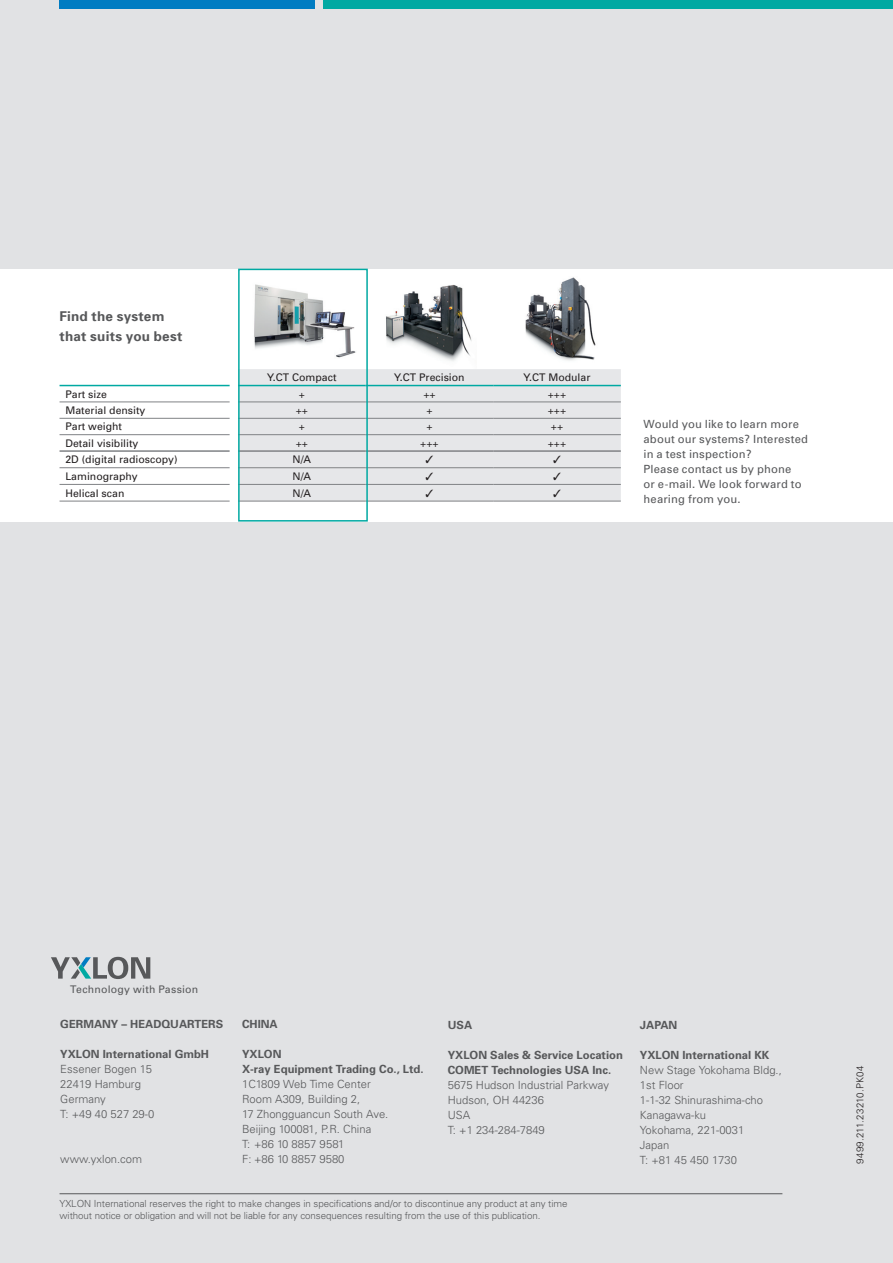
<style>
.page{position:relative;width:893px;height:1263px;background:#e1e2e4}
.page>*{position:absolute;margin:0;border:0;box-sizing:border-box;transform-origin:0 0}
.t1{font:700 13.5px/19.5px "Univers";letter-spacing:.015em;color:#57585a}
.t2{font:300 11.25px/15px "Univers";color:#57585a}
.t3{font:700 11.25px/15px "Univers";color:#57585a}
.t4{font:11.25px/15px "Univers";letter-spacing:.015em;color:#57585a}
.t5{font:10.5px "Univers";color:#231f20}
.t6{font:10.5px "Univers";letter-spacing:.02em;color:#57585a}
.t7{font:300 9.75px/12px "Univers";letter-spacing:-.005em;color:#57585a}
.t8{font:300 9.75px "Univers";letter-spacing:.02em;color:#231f20}
</style>
<div class="page">
<div style="left:0;top:269px;width:893px;height:253px;background:#fff"></div>
<img style="left:386px;top:285px;width:86px;height:76px">
<img style="left:254px;top:284px;width:102px;height:74px">
<svg style="left:60px;top:384px;width:170px;height:117px"></svg>
<div style="left:241px;top:369px;width:380px;height:132px;background:#e6e7e9"></div>
<hr style="left:60px;top:402px;width:170px;height:1px;background:#808285">
<hr style="left:238px;top:402px;width:128px;height:1px;background:#808285">
<hr style="left:366px;top:402px;width:127px;height:1px;background:#808285">
<hr style="left:493px;top:402px;width:128px;height:1px;background:#808285">
<hr style="left:60px;top:418px;width:170px;height:1px;background:#808285">
<hr style="left:238px;top:418px;width:128px;height:1px;background:#808285">
<hr style="left:366px;top:418px;width:127px;height:1px;background:#808285">
<hr style="left:493px;top:418px;width:128px;height:1px;background:#808285">
<hr style="left:60px;top:434px;width:170px;height:1px;background:#808285">
<hr style="left:238px;top:434px;width:128px;height:1px;background:#808285">
<hr style="left:366px;top:434px;width:127px;height:1px;background:#808285">
<hr style="left:493px;top:434px;width:128px;height:1px;background:#808285">
<hr style="left:60px;top:467px;width:170px;height:1px;background:#808285">
<hr style="left:238px;top:467px;width:128px;height:1px;background:#808285">
<hr style="left:366px;top:467px;width:127px;height:1px;background:#808285">
<hr style="left:493px;top:467px;width:128px;height:1px;background:#808285">
<hr style="left:60px;top:484px;width:170px;height:1px;background:#808285">
<hr style="left:238px;top:484px;width:128px;height:1px;background:#808285">
<hr style="left:366px;top:484px;width:127px;height:1px;background:#808285">
<hr style="left:493px;top:484px;width:128px;height:1px;background:#808285">
<hr style="left:238px;top:501px;width:128px;height:1px;background:#808285">
<hr style="left:366px;top:501px;width:127px;height:1px;background:#808285">
<hr style="left:493px;top:501px;width:128px;height:1px;background:#808285">
<hr style="left:60px;top:385px;width:170px;height:1px;background:#00a9a2">
<hr style="left:238px;top:385px;width:128px;height:1px;background:#00a9a2">
<hr style="left:366px;top:385px;width:127px;height:1px;background:#00a9a2">
<hr style="left:493px;top:385px;width:128px;height:1px;background:#00a9a2">
<hr style="left:60px;top:501px;width:170px;height:1px;background:#808285">
<hr style="left:60px;top:450px;width:170px;height:2px;background:#808285">
<hr style="left:238px;top:450px;width:128px;height:2px;background:#808285">
<hr style="left:366px;top:450px;width:127px;height:2px;background:#808285">
<hr style="left:493px;top:450px;width:128px;height:2px;background:#808285">
<hr style="left:60px;top:1193px;width:722px;height:1px;background:#57585a">
<svg style="left:51px;top:957px;width:99px;height:22px"></svg>
<div style="left:323px;top:0;width:570px;height:9px;background:#00a9a2"></div>
<div style="left:60px;top:0;width:255px;height:9px;background:#007cc2"></div>
<img style="left:525px;top:277px;width:71px;height:84px">
<div style="left:238px;top:269px;width:130px;height:253px;border:2px solid #00a9a2"></div>
<svg style="left:426px;top:456px;width:7px;height:7px"></svg>
<svg style="left:553px;top:456px;width:8px;height:7px"></svg>
<svg style="left:426px;top:472px;width:7px;height:8px"></svg>
<svg style="left:553px;top:472px;width:8px;height:8px"></svg>
<svg style="left:426px;top:489px;width:7px;height:8px"></svg>
<svg style="left:553px;top:489px;width:8px;height:8px"></svg>
<p class="t1" style="left:60px;top:307px;width:125px">Find the system that suits you best</p>
<p class="t5" style="left:267px;top:371px;width:71px">Y.CT Compact</p>
<p class="t5" style="left:394px;top:371px;width:72px">Y.CT Precision</p>
<p class="t5" style="left:524px;top:371px;width:68px">Y.CT Modular</p>
<p class="t5" style="left:66px;top:388px;width:43px">Part size</p>
<p class="t5" style="left:299px;top:388px;width:8px">+</p>
<p class="t5" style="left:423px;top:388px;width:14px">++</p>
<p class="t5" style="left:548px;top:388px;width:20px">+++</p>
<p class="t5" style="left:66px;top:404px;width:81px">Material density</p>
<p class="t5" style="left:296px;top:404px;width:14px">++</p>
<p class="t5" style="left:426px;top:404px;width:8px">+</p>
<p class="t5" style="left:548px;top:404px;width:20px">+++</p>
<p class="t5" style="left:65px;top:421px;width:58px">Part weight</p>
<p class="t5" style="left:299px;top:421px;width:8px">+</p>
<p class="t5" style="left:426px;top:421px;width:8px">+</p>
<p class="t5" style="left:551px;top:421px;width:14px">++</p>
<p class="t5" style="left:65px;top:437px;width:74px">Detail visibility</p>
<p class="t5" style="left:296px;top:437px;width:14px">++</p>
<p class="t5" style="left:420px;top:437px;width:20px">+++</p>
<p class="t5" style="left:548px;top:437px;width:20px">+++</p>
<p class="t5" style="left:65px;top:453px;width:114px">2D (digital radioscopy)</p>
<p class="t5" style="left:293px;top:453px;width:20px">N/A</p>
<p class="t5" style="left:65px;top:470px;width:74px">Laminography</p>
<p class="t5" style="left:293px;top:470px;width:20px">N/A</p>
<p class="t5" style="left:65px;top:487px;width:60px">Helical scan</p>
<p class="t5" style="left:293px;top:487px;width:20px">N/A</p>
<p class="t4" style="left:644px;top:416px;width:166px">Would you like to learn more about our systems? Interested in a test inspection?<br>Please contact us by phone<br>or e-mail. We look forward to hearing from you.</p>
<p class="t6" style="left:70px;top:983px;width:130px">Technology with Passion</p>
<p class="t3" style="left:60px;top:1017px;width:33px">Germany</p>
<p class="t3" style="left:122px;top:1017px;width:26px">– Head</p>
<p class="t3" style="left:162px;top:1017px;width:63px">quarte rS</p>
<p class="t3" style="left:60px;top:1047px;width:150px">YXLON International GmbH</p>
<p class="t2" style="left:60px;top:1062px;width:95px">Essener Bogen 15<br>22419 Hamburg<br>Germany<br>T: +49 40 527 29-0</p>
<p class="t2" style="left:60px;top:1152px;width:83px">www.yxlon.com</p>
<p class="t7" style="left:60px;top:1197px;width:509px">YXLON International reserves the right to make changes in specifications and/or to discontinue any product at any time without notice or obligation and will not be liable for any consequences resulting from the use of this publication.</p>
<p class="t3" style="left:242px;top:1017px;width:16px">China</p>
<p class="t3" style="left:242px;top:1047px;width:183px">YXLON<br>X-ray Equipment Trading Co., Ltd.</p>
<p class="t2" style="left:242px;top:1077px;width:148px">1C1809 Web Time Center<br>Room A309, Building 2,<br>17 Zhongguancun South Ave.<br>Beijing 100081, P.R. China<br>T: +86 10 8857 9581<br>F: +86 10 8857 9580</p>
<p class="t3" style="left:448px;top:1017px;width:26px">USA</p>
<p class="t3" style="left:448px;top:1047px;width:177px">YXLON Sales &amp; Service Location<br>COMET Technologies USA Inc.</p>
<p class="t2" style="left:448px;top:1077px;width:163px">5675 Hudson Industrial Parkway<br>Hudson, OH 44236<br>USA<br>T: +1 234-284-7849</p>
<p class="t3" style="left:640px;top:1017px;width:15px">Japan</p>
<p class="t3" style="left:640px;top:1047px;width:131px">YXLON International KK</p>
<p class="t2" style="left:640px;top:1062px;width:143px">New Stage Yokohama Bldg.,<br>1st Floor<br>1-1-32 Shinurashima-cho<br>Kanagawa-ku<br>Yokohama, 221-0031<br>Japan<br>T: +81 45 450 1730</p>
<p class="t8" style="left:854px;top:1164px;width:100px;rotate:-90deg">9499.211.23210.PK04</p>
</div>
